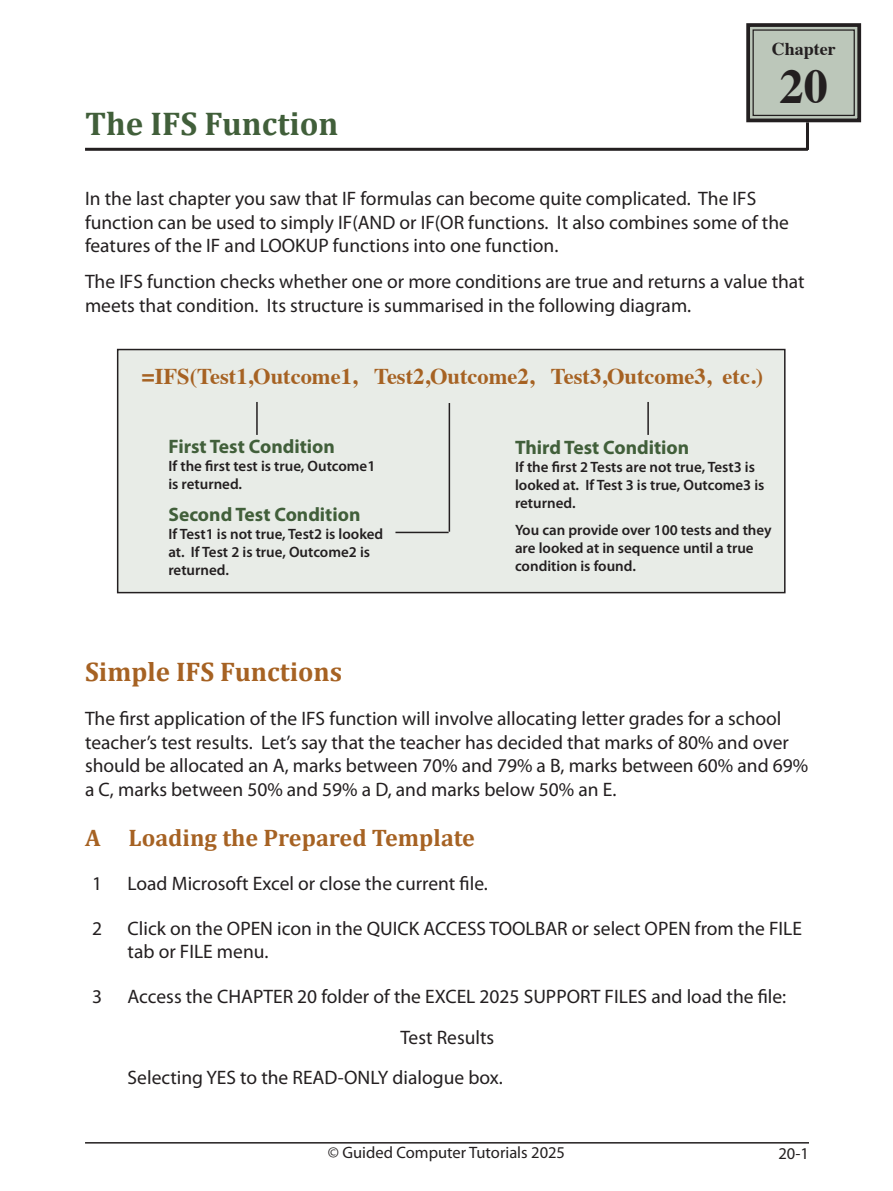
<style>
.page{position:relative;width:893px;height:1191px;background:#fff}
.page>*{position:absolute;margin:0;border:0;box-sizing:border-box;transform-origin:0 0}
.Index_section{font:700 48.3px "Times";color:#231f20}
.Chapter_Title{font:700 33px "Cambria";color:#415f3a}
.Sub-Head{font:700 27px "Cambria";color:#a66223}
.Sub-Head_point{font:700 24px "Cambria";color:#a66223}
.t1{font:700 22.5px "Times";color:#a66223}
.Paragraph{font:19.5px/23.4px "Myriad Pro";color:#231f20}
.Body{font:19.5px/23.4px "Myriad Pro";color:#231f20}
.Body_Box{font:700 19.5px "Myriad Pro";color:#415f3a}
.Index_section-2{font:700 18px "Times";color:#231f20}
.Body-2{font:16.5px "Myriad Pro";color:#231f20}
.t2{font:600 15px/18px "Myriad Pro";color:#231f20}
</style>
<div class="page">
<hr style="left:85px;top:1142px;width:724px;height:1px;background:#231f20">
<hr style="left:85px;top:148px;width:723px;height:3px;background:#231f20">
<hr style="left:806px;top:122px;width:3px;height:28px;background:#231f20">
<svg style="left:746px;top:23px;width:116px;height:100px;background:#a6afa4"></svg>
<div style="left:752px;top:29px;width:103px;height:87px;border:1px solid #231f20"></div>
<div style="left:118px;top:349px;width:667px;height:243px;background:#e8ece7"></div>
<div style="left:117px;top:349px;width:669px;height:244px;border:2px solid #231f20"></div>
<hr style="left:256px;top:402px;width:2px;height:33px;background:#231f20">
<hr style="left:647px;top:402px;width:2px;height:33px;background:#231f20">
<hr style="left:449px;top:403px;width:1px;height:128px;background:#231f20">
<hr style="left:395px;top:531px;width:54px;height:2px;background:#231f20">
<p class="Chapter_Title" style="left:85px;top:101px;width:255px">The IFS Function</p>
<p class="Index_section-2" style="left:772px;top:31px;width:65px">Chapter</p>
<p class="Index_section" style="left:780px;top:40px;width:50px">20</p>
<p class="Paragraph" style="left:85px;top:187px;width:705px">In the last chapter you saw that IF formulas can become quite complicated. The IFS function can be used to simply IF(AND or IF(OR functions. It also combines some of the features of the IF and LOOKUP functions into one function.</p>
<p class="Paragraph" style="left:85px;top:270px;width:721px">The IFS function checks whether one or more conditions are true and returns a value that meets that condition. Its structure is summarised in the following diagram.</p>
<p class="t1" style="left:142px;top:354px;width:623px">=IFS(Test1,Outcome1, Test2,Outcome2, Test3,Outcome3, etc.)</p>
<p class="Body_Box" style="left:168px;top:434px;width:168px">First Test Condition</p>
<p class="t2" style="left:168px;top:457px;width:208px">If the first test is true, Outcome1 is returned.</p>
<p class="Body_Box" style="left:168px;top:501px;width:194px">Second Test Condition</p>
<p class="t2" style="left:168px;top:524px;width:216px">If Test1 is not true, Test2 is looked at. If Test 2 is true, Outcome2 is returned.</p>
<p class="Body_Box" style="left:515px;top:435px;width:176px">Third Test Condition</p>
<p class="t2" style="left:515px;top:458px;width:251px">If the first 2 Tests are not true, Test3 is looked at. If Test 3 is true, Outcome3 is returned.</p>
<p class="t2" style="left:515px;top:520px;width:258px">You can provide over 100 tests and they are looked at in sequence until a true condition is found.</p>
<p class="Sub-Head" style="left:85px;top:652px;width:259px">Simple IFS Functions</p>
<p class="Paragraph" style="left:85px;top:707px;width:725px">The first application of the IFS function will involve allocating letter grades for a school teacher’s test results. Let’s say that the teacher has decided that marks of 80% and over should be allocated an A, marks between 70% and 79% a B, marks between 60% and 69% a C, marks between 50% and 59% a D, and marks below 50% an E.</p>
<p class="Sub-Head_point" style="left:85px;top:820px;width:391px">A Loading the Prepared Template</p>
<p class="Body" style="left:92px;top:871px;width:12px">1</p>
<p class="Body" style="left:128px;top:871px;width:362px">Load Microsoft Excel or close the current file.</p>
<p class="Body" style="left:92px;top:916px;width:12px">2</p>
<p class="Body" style="left:128px;top:916px;width:676px">Click on the OPEN icon in the QUICK ACCESS TOOLBAR or select OPEN from the FILE tab or FILE menu.</p>
<p class="Body" style="left:92px;top:984px;width:12px">3</p>
<p class="Body" style="left:128px;top:984px;width:660px">Access the CHAPTER 20 folder of the EXCEL 2025 SUPPORT FILES and load the file:</p>
<p class="Body" style="left:400px;top:1025px;width:95px">Test Results</p>
<p class="Body" style="left:128px;top:1065px;width:377px">Selecting YES to the READ-ONLY dialogue box.</p>
<p class="Body-2" style="left:328px;top:1142px;width:239px">© Guided Computer Tutorials 2025</p>
<p class="Body-2" style="left:778px;top:1143px;width:32px">20-1</p>
</div>
